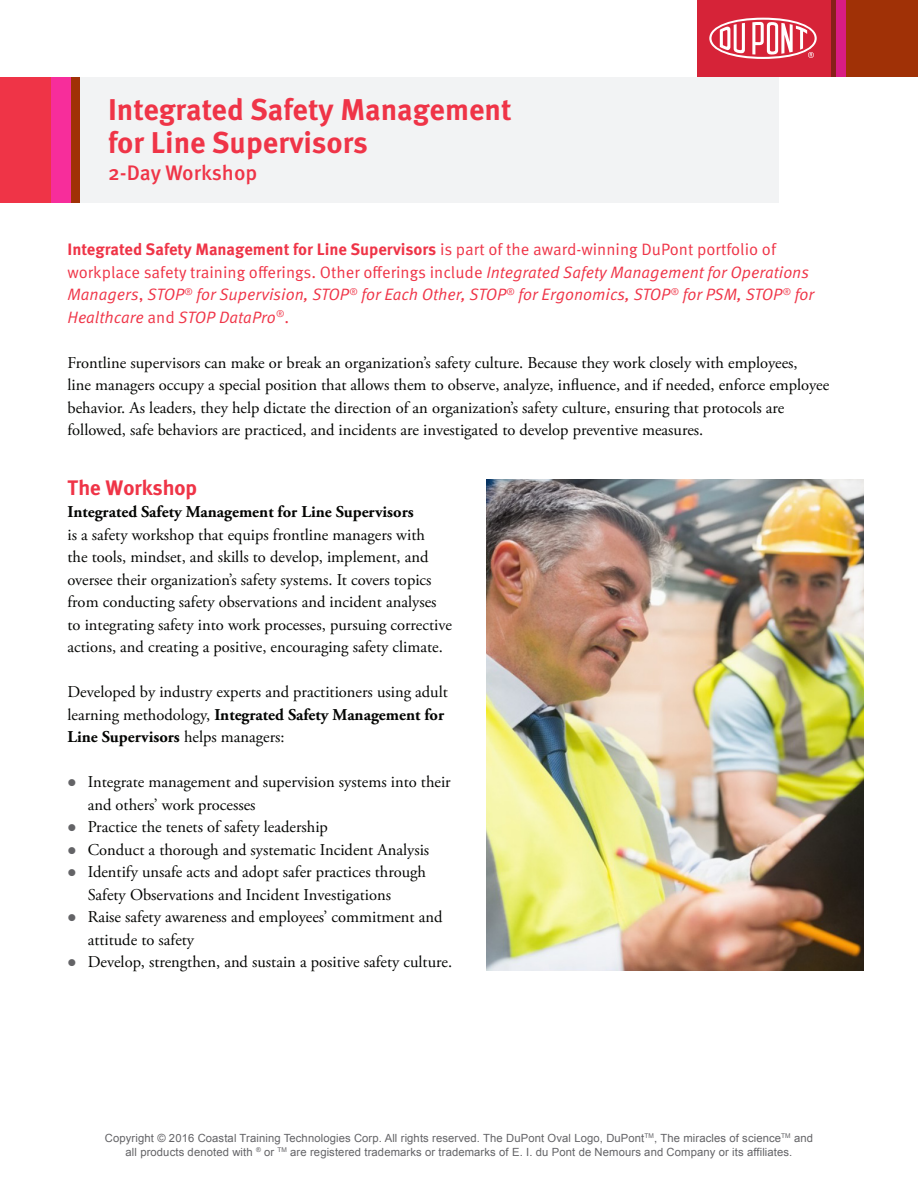
<style>
.page{position:relative;width:918px;height:1188px;background:#fff}
.page>*{position:absolute;margin:0;border:0;box-sizing:border-box;transform-origin:0 0}
.t1{font:700 30px "Meta Pro";color:#ef3447}
.t2{font:500 21px "Meta Pro";color:#ef3447}
.t3{font:700 21px "Meta Plus";color:#ef3447}
.t4{font:16.5px/22.5px "Adobe Garamond Pro";color:#040503}
.t5{font:italic 16.5px/22.5px "Meta Pro";color:#ef3447}
.t6{font:12px/22.5px "Wingdings";color:#636366;text-align:justify}
.t7{font:11.25px "Arial";letter-spacing:.01em;color:#636366}
.s1{font-weight:700;font-style:normal}
.s2{font-style:normal}
.s3{font-weight:700}
</style>
<div class="page">
<div style="left:845px;top:0;width:73px;height:77px;background:#a03106"></div>
<div style="left:836px;top:0;width:9px;height:77px;background:#d91c83"></div>
<div style="left:831px;top:0;width:5px;height:77px;background:#872019"></div>
<div style="left:697px;top:0;width:134px;height:77px;background:#d62338"></div>
<svg style="left:709px;top:18px;width:108px;height:41px"></svg>
<div style="left:80px;top:77px;width:699px;height:125px;background:#f2f3f4"></div>
<div style="left:71px;top:77px;width:9px;height:125px;background:#a03106"></div>
<div style="left:50px;top:77px;width:21px;height:125px;background:#f72d9b"></div>
<div style="left:0;top:77px;width:50px;height:125px;background:#ef3447"></div>
<img style="left:486px;top:479px;width:378px;height:491px">
<p class="t1" style="left:108px;top:91px;width:405px">Integrated Safety Management</p>
<p class="t1" style="left:108px;top:124px;width:261px">for Line Supervisors</p>
<p class="t2" style="left:108px;top:160px;width:151px">2-Day Workshop</p>
<p class="t5" style="left:68px;top:239px;width:748px"><span class="s1">Integrated Safety Management for Line Supervisors</span> <span class="s2">is part of the award-winning DuPont portfolio of workplace safety training offerings. Other offerings include</span> Integrated Safety Management for Operations Managers<span class="s2">,</span> STOP<sup>®</sup> for Supervision, STOP<sup>®</sup> for Each Other, STOP<sup>®</sup> for Ergonomics, STOP<sup>®</sup> for PSM, STOP<sup>®</sup> for Healthcare <span class="s2">and</span> STOP DataPro<sup>®</sup><span class="s2">.</span></p>
<p class="t4" style="left:68px;top:352px;width:732px">Frontline supervisors can make or break an organization’s safety culture. Because they work closely with employees,</p>
<p class="t4" style="left:68px;top:375px;width:763px">line managers occupy a special position that allows them to observe, analyze, influence, and if needed, enforce employee behavior. As leaders, they help dictate the direction of an organization’s safety culture, ensuring that protocols are followed, safe behaviors are practiced, and incidents are investigated to develop preventive measures.</p>
<p class="t3" style="left:68px;top:475px;width:131px">The Workshop</p>
<p class="t4" style="left:68px;top:501px;width:386px"><span class="s3">Integrated Safety Management for Line Supervisors<br></span>is a safety workshop that equips frontline managers with<br>the tools, mindset, and skills to develop, implement, and oversee their organization’s safety systems. It covers topics from conducting safety observations and incident analyses to integrating safety into work processes, pursuing corrective actions, and creating a positive, encouraging safety climate.</p>
<p class="t4" style="left:68px;top:681px;width:382px">Developed by industry experts and practitioners using adult learning methodology, <span class="s3">Integrated Safety Management for<br>Line Supervisors</span> helps managers:</p>
<p class="t4" style="left:88px;top:771px;width:365px">Integrate management and supervision systems into their and others’ work processes</p>
<p class="t4" style="left:88px;top:816px;width:242px">Practice the tenets of safety leadership</p>
<p class="t4" style="left:88px;top:839px;width:343px">Conduct a thorough and systematic Incident Analysis</p>
<p class="t4" style="left:88px;top:861px;width:340px">Identify unsafe acts and adopt safer practices through<br>Safety Observations and Incident Investigations</p>
<p class="t4" style="left:88px;top:906px;width:356px">Raise safety awareness and employees’ commitment and attitude to safety</p>
<p class="t4" style="left:88px;top:951px;width:366px">Develop, strengthen, and sustain a positive safety culture.</p>
<p class="t6" style="left:68px;top:772px;width:10px">●</p>
<p class="t6" style="left:68px;top:817px;width:10px">● ● ●</p>
<p class="t6" style="left:68px;top:907px;width:10px">●</p>
<p class="t6" style="left:68px;top:952px;width:10px">●</p>
<p class="t7" style="left:105px;top:1131px;width:710px">Copyright © 2016 Coastal Training Technologies Corp. All rights reserved. The DuPont Oval Logo, DuPont<sup>TM</sup>, The miracles of science<sup>TM</sup> and</p>
<p class="t7" style="left:126px;top:1144px;width:668px">all products denoted with <sup>®</sup> or <sup>TM</sup> are registered trademarks or trademarks of E. I. du Pont de Nemours and Company or its affiliates.</p>
</div>
